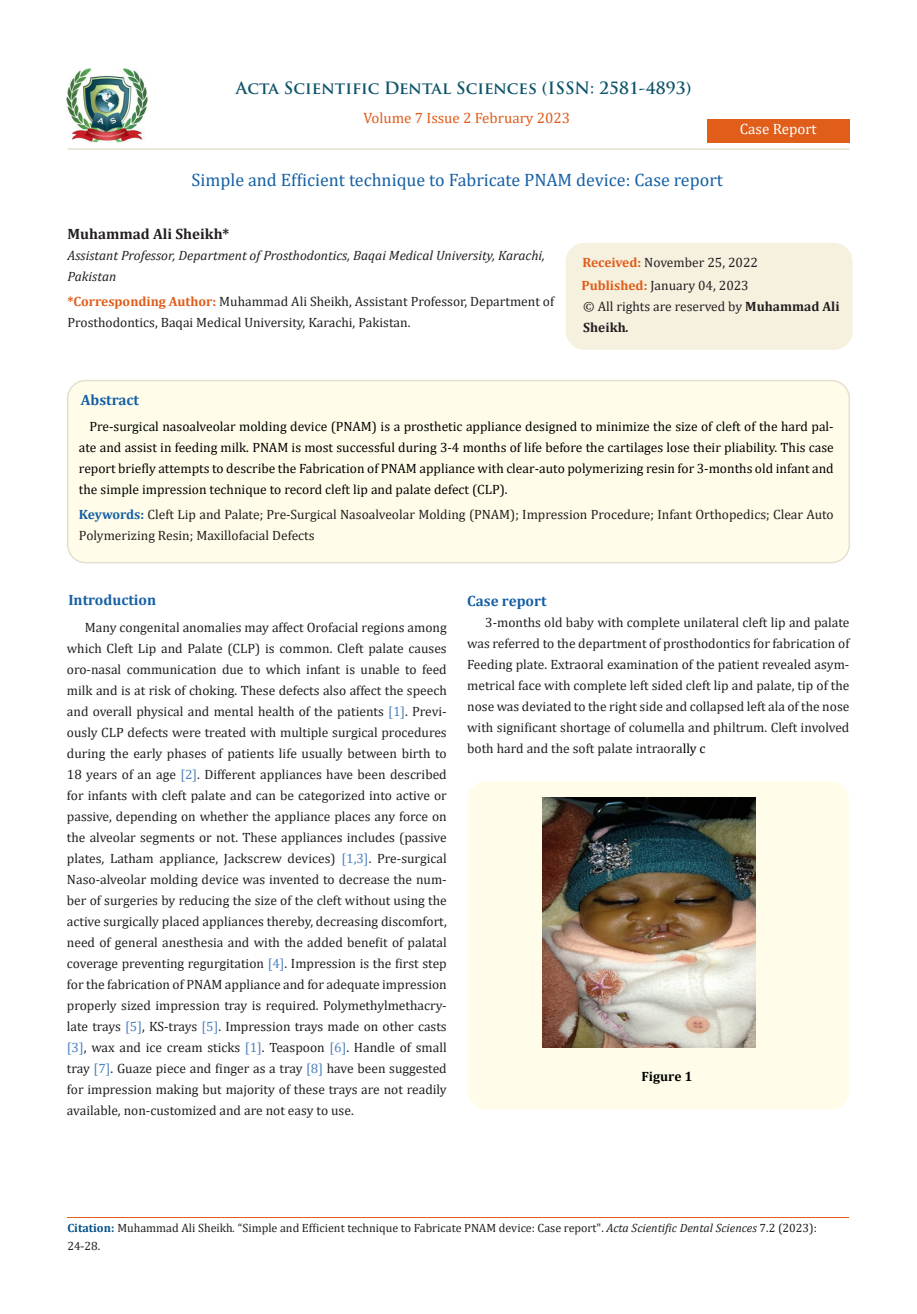
<style>
.page{position:relative;width:917px;height:1314px;background:#fff}
.page>*{position:absolute;margin:0;border:0;box-sizing:border-box;transform-origin:0 0}
.t1{font:18px "Cambria";color:#1560a6}
.t2{font:700 16.5px "Trajan Pro";color:#0e546a}
.t3{font:700 15px "Cambria";color:#1560a6}
.t4{font:15px "Cambria";color:#e05d1a}
.t5{font:700 15px "Cambria";color:#231f20}
.t6{font:15px "Cambria";color:#fff}
.t7{font:13.5px/21px "Cambria";color:#231f20}
.t8{font:13.5px/21px "Cambria";color:#000;text-align:justify}
.t9{font:italic 13.5px/21px "Cambria";color:#231f20}
.t10{font:700 13.5px "Cambria";color:#000}
.t11{font:12px/18px "Cambria";color:#231f20}
.s1{font-weight:700;color:#e05d1a}
.s2{font-weight:700}
.s3{font-weight:700;font-style:italic}
.s4{font-weight:700;color:#1560a6}
.s5{color:#4f81bd}
.s6{color:#000}
.s7{font-weight:700;color:#035089}
.s8{font-style:italic}
</style>
<div class="page">
<img style="left:67px;top:68px;width:80px;height:74px">
<div style="left:707px;top:119px;width:142px;height:23px;background:#e05d1a"></div>
<div style="left:566px;top:244px;width:285px;height:105px;background:#f6f0df;border-radius:18px"></div>
<div style="left:565px;top:243px;width:287px;height:107px;border:2px solid #f6f0df;border-radius:18px"></div>
<div style="left:68px;top:381px;width:781px;height:182px;background:#fffde9;border-radius:18px"></div>
<div style="left:67px;top:380px;width:783px;height:183px;border:2px solid #e5dfce;border-radius:18px"></div>
<div style="left:468px;top:781px;width:380px;height:329px;background:#fffde9;border-radius:18px"></div>
<img style="left:542px;top:798px;width:214px;height:250px">
<hr style="left:67px;top:148px;width:782px;height:2px;background:#e5dfce">
<hr style="left:67px;top:1217px;width:782px;height:1px;background:#e05d1a">
<p class="t2" style="left:236px;top:77px;width:457px">Acta Scientific Dental Sciences (ISSN: 2581-4893)</p>
<p class="t4" style="left:363px;top:109px;width:208px">Volume 7 Issue 2 February 2023</p>
<p class="t1" style="left:191px;top:169px;width:533px">Simple and Efficient technique to Fabricate PNAM device: Case report</p>
<p class="t6" style="left:739px;top:120px;width:78px">Case Report</p>
<p class="t5" style="left:67px;top:223px;width:163px">Muhammad Ali Sheikh*</p>
<p class="t9" style="left:67px;top:244px;width:479px">Assistant Professor, Department of Prosthodontics, Baqai Medical University, Karachi,<br>Pakistan</p>
<p class="t7" style="left:67px;top:291px;width:488px"><span class="s1">*Corresponding Author:</span> Muhammad Ali Sheikh, Assistant Professor, Department of<br>Prosthodontics, Baqai Medical University, Karachi, Pakistan.</p>
<p class="t7" style="left:582px;top:252px;width:177px"><span class="s1">Received:</span> November 25, 2022</p>
<p class="t7" style="left:581px;top:275px;width:169px"><span class="s1">Published:</span> January 04, 2023</p>
<p class="t7" style="left:583px;top:296px;width:258px">© All rights are reserved by <span class="s2">Muhammad Ali<br>Sheikh</span><span class="s3">.</span></p>
<p class="t3" style="left:81px;top:389px;width:60px">Abstract</p>
<p class="t8" style="left:79px;top:416px;width:756px;text-indent:10px">Pre-surgical nasoalveolar molding device (PNAM) is a prosthetic appliance designed to minimize the size of cleft of the hard pal&shy;ate and assist in feeding milk. PNAM is most successful during 3-4 months of life before the cartilages lose their pliability. This case report briefly attempts to describe the Fabrication of PNAM appliance with clear-auto polymerizing resin for 3-months old infant and the simple impression technique to record cleft lip and palate defect (CLP).</p>
<p class="t7" style="left:79px;top:504px;width:756px"><span class="s4">Keywords:</span> Cleft Lip and Palate; Pre-Surgical Nasoalveolar Molding (PNAM); Impression Procedure; Infant Orthopedics; Clear Auto<br>Polymerizing Resin; Maxillofacial Defects</p>
<p class="t3" style="left:68px;top:589px;width:89px">Introduction</p>
<p class="t7" style="left:67px;top:617px;width:381px;text-align:justify;text-indent:18px">Many congenital anomalies may affect Orofacial regions among which Cleft Lip and Palate (CLP) is common. Cleft palate causes oro-nasal communication due to which infant is unable to feed milk and is at risk of choking. These defects also affect the speech and overall physical and mental health of the patients <span class="s5">[1]</span>. Previ&shy;ously CLP defects were treated with multiple surgical procedures during the early phases of patients life usually between birth to 18 years of an age <span class="s5">[2]</span>. Different appliances have been described for infants with cleft palate and can be categorized into active or passive, depending on whether the appliance places any force on the alveolar segments or not. These appliances includes (passive plates, Latham appliance, Jackscrew devices) <span class="s5">[1,3]</span>. Pre-surgical Naso-alveolar molding device was invented to decrease the num&shy;ber of surgeries by reducing the size of the cleft without using the active surgically placed appliances thereby, decreasing discomfort, need of general anesthesia and with the added benefit of palatal coverage preventing regurgitation <span class="s5">[4]</span>. Impression is the first step for the fabrication of PNAM appliance and for adequate impression properly sized impression tray is required. Polymethylmethacry&shy;late trays <span class="s5">[5]</span>, KS-trays <span class="s5">[5]</span>. Impression trays made on other casts <span class="s5">[3]</span>, wax and ice cream sticks <span class="s5">[1]</span>. Teaspoon <span class="s5">[6]</span>. Handle of small tray <span class="s5">[7]</span>. Guaze piece and finger as a tray <span class="s5">[8]</span> have been suggested for impression making but majority of these trays are not readily available, non-customized and are not easy to use.</p>
<p class="t3" style="left:467px;top:590px;width:81px">Case report</p>
<p class="t7" style="left:467px;top:612px;width:384px;text-align:justify;text-indent:18px">3-months old baby with complete unilateral cleft lip and palate was referred to the department of prosthodontics for fabrication of Feeding plate. Extraoral examination of the patient revealed asym&shy;metrical face with complete left sided cleft lip and palate, tip of the nose was deviated to the right side and collapsed left ala of the nose with significant shortage of columella and philtrum. Cleft involved both hard and the soft palate intraora<span class="s6">lly c</span></p>
<p class="t10" style="left:641px;top:1066px;width:52px">Figure 1</p>
<p class="t11" style="left:67px;top:1219px;width:751px"><span class="s7">Citation:</span> Muhammad Ali Sheikh<span class="s8">.</span> “Simple and Efficient technique to Fabricate PNAM device: Case report". <span class="s8">Acta Scientific Dental Sciences</span> 7.2 (2023):<br>24-28.</p>
</div>
